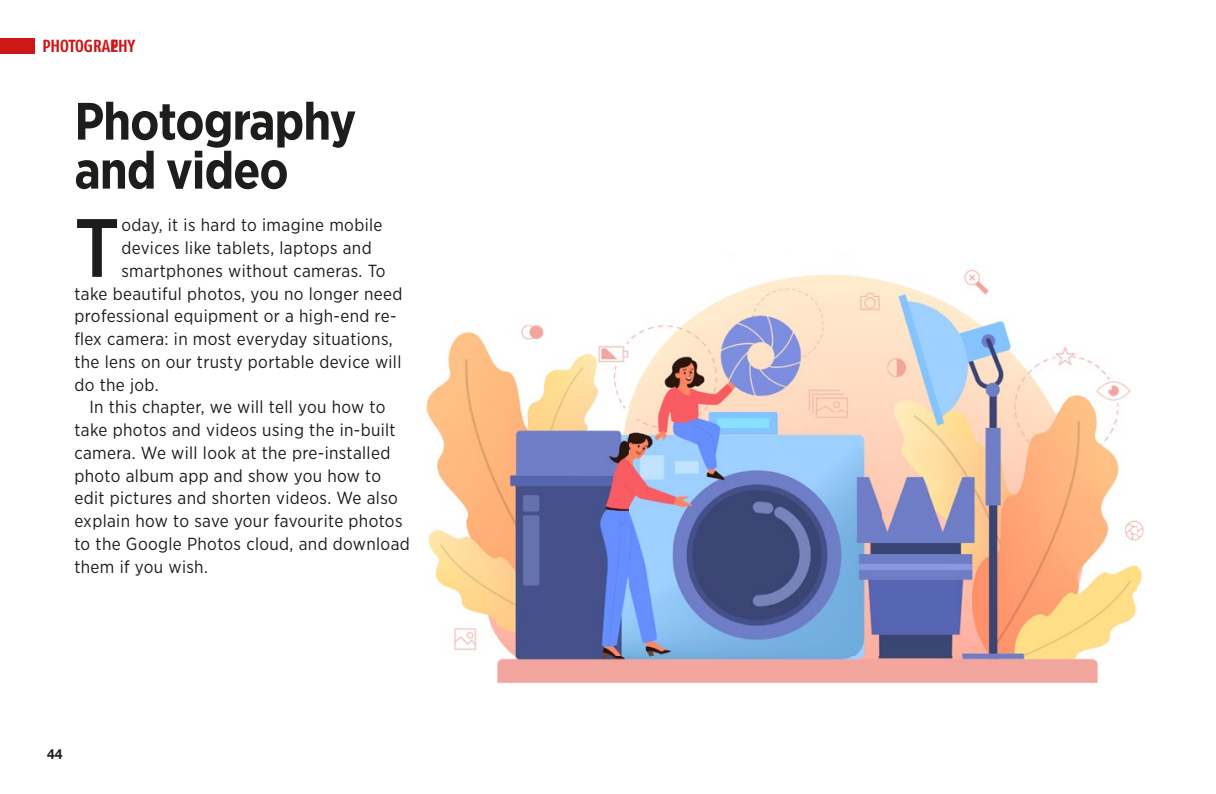
<style>
.page{position:relative;width:1216px;height:794px;background:#fff}
.page>*{position:absolute;margin:0;border:0;box-sizing:border-box;transform-origin:0 0}
.t1{font:500 82.42px "Gotham Narrow";color:#1d1d1b}
.t2{font:700 52.5px/49px "Gotham Narrow";letter-spacing:-.02em;color:#1d1d1b}
.t3{font:17.5px "Gotham Narrow";letter-spacing:.02em;color:#1d1d1b}
.t4{font:700 17.5px "Fago Co Lf";color:#cd1719}
.t5{font:700 14px "Helvetica Neue LT Pro";color:#1d1d1b}
</style>
<div class="page">
<img style="left:426px;top:270px;width:718px;height:414px">
<div style="left:0;top:38px;width:35px;height:16px;background:#cd1719"></div>
<p class="t4" style="left:42px;top:36px;width:95px">PHOTOGRAPHY</p>
<p class="t4" style="left:46px;top:36px;width:74px">PLAY STORE</p>
<h2 class="t2" style="left:74px;top:96px;width:283px">Photography and video</h2>
<h1 class="t1" style="left:74px;top:196px;width:47px">T</h1>
<p class="t3" style="left:121px;top:214px;width:262px">oday, it is hard to imagine mobile</p>
<p class="t3" style="left:121px;top:237px;width:252px">devices like tablets, laptops and</p>
<p class="t3" style="left:121px;top:260px;width:266px">smartphones without cameras. To</p>
<p class="t3" style="left:74px;top:283px;width:329px">take beautiful photos, you no longer need</p>
<p class="t3" style="left:74px;top:305px;width:323px">professional equipment or a high-end re-</p>
<p class="t3" style="left:74px;top:328px;width:320px">flex camera: in most everyday situations,</p>
<p class="t3" style="left:74px;top:351px;width:328px">the lens on our trusty portable device will</p>
<p class="t3" style="left:74px;top:374px;width:86px">do the job.</p>
<p class="t3" style="left:89px;top:396px;width:298px">In this chapter, we will tell you how to</p>
<p class="t3" style="left:74px;top:419px;width:323px">take photos and videos using the in-built</p>
<p class="t3" style="left:74px;top:442px;width:317px">camera. We will look at the pre-installed</p>
<p class="t3" style="left:74px;top:465px;width:308px">photo album app and show you how to</p>
<p class="t3" style="left:74px;top:487px;width:325px">edit pictures and shorten videos. We also</p>
<p class="t3" style="left:74px;top:510px;width:329px">explain how to save your favourite photos</p>
<p class="t3" style="left:74px;top:533px;width:337px">to the Google Photos cloud, and download</p>
<p class="t3" style="left:74px;top:556px;width:135px">them if you wish.</p>
<p class="t5" style="left:47px;top:745px;width:17px">44</p>
</div>
